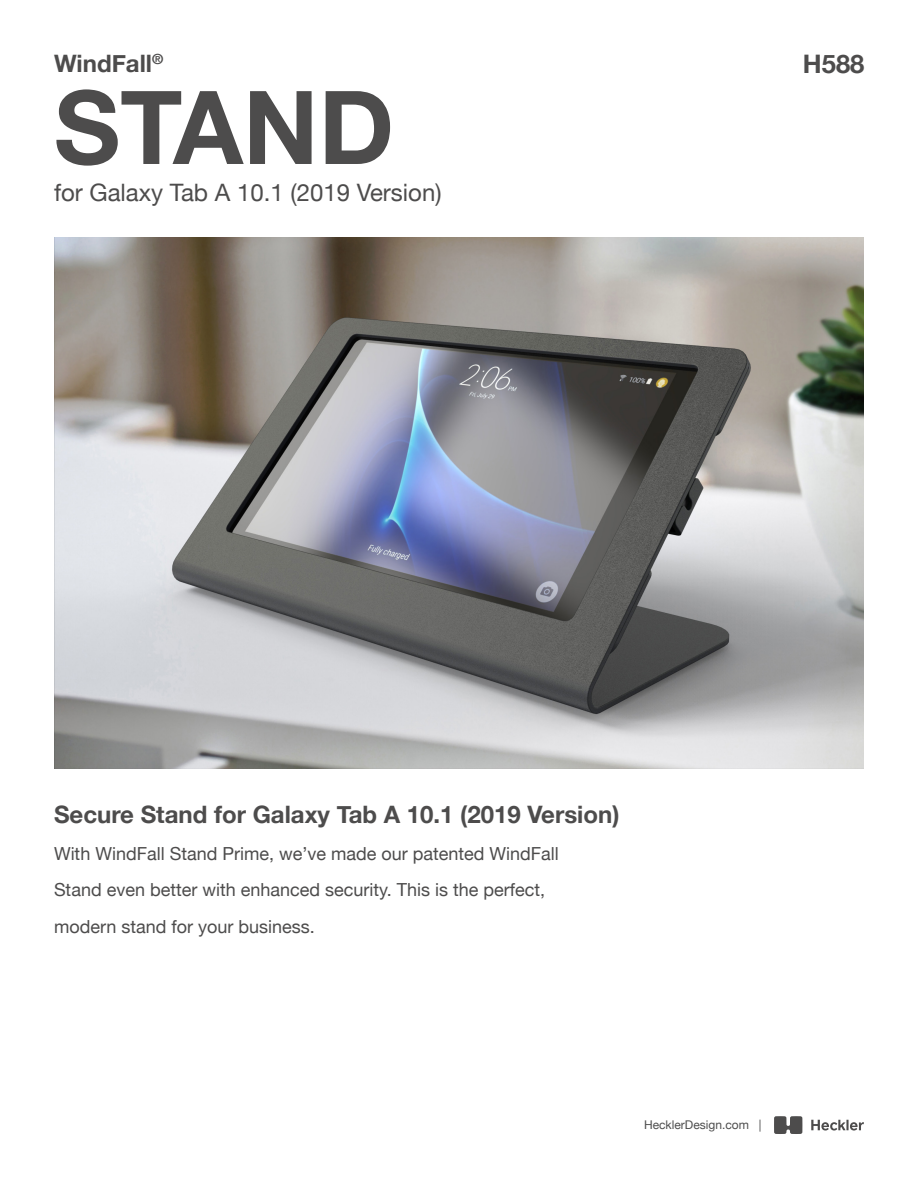
<style>
.page{position:relative;width:918px;height:1188px;background:#fff}
.page>*{position:absolute;margin:0;border:0;box-sizing:border-box;transform-origin:0 0}
.t1{font:700 102px "Helvetica Neue";color:#4d4c4c}
.t2{font:700 25.5px "Helvetica Neue";color:#4d4c4c}
.t3{font:700 24px "Helvetica Neue";color:#4d4c4c}
.t4{font:24px "Helvetica Neue";color:#4d4c4c}
.t5{font:18px/36.6px "Helvetica Neue";color:#4d4c4c}
.t6{font:12px "Helvetica Neue";color:#4d4d4d}
</style>
<div class="page">
<img style="left:54px;top:238px;width:810px;height:531px">
<svg style="left:774px;top:1116px;width:28px;height:18px"></svg>
<svg style="left:811px;top:1120px;width:53px;height:11px"></svg>
<p class="t3" style="left:54px;top:45px;width:111px">WindFall<sup>®</sup></p>
<p class="t1" style="left:54px;top:48px;width:342px">STAND</p>
<p class="t4" style="left:54px;top:175px;width:389px">for Galaxy Tab A 10.1 (2019 Version)</p>
<p class="t2" style="left:803px;top:43px;width:63px">H588</p>
<p class="t3" style="left:54px;top:796px;width:567px">Secure Stand for Galaxy Tab A 10.1 (2019 Version)</p>
<p class="t5" style="left:54px;top:836px;width:506px">With WindFall Stand Prime, we’ve made our patented WindFall</p>
<p class="t5" style="left:54px;top:873px;width:493px">Stand even better with enhanced security. This is the perfect, modern stand for your business.</p>
<p class="t6" style="left:644px;top:1117px;width:119px">HecklerDesign.com |</p>
</div>
